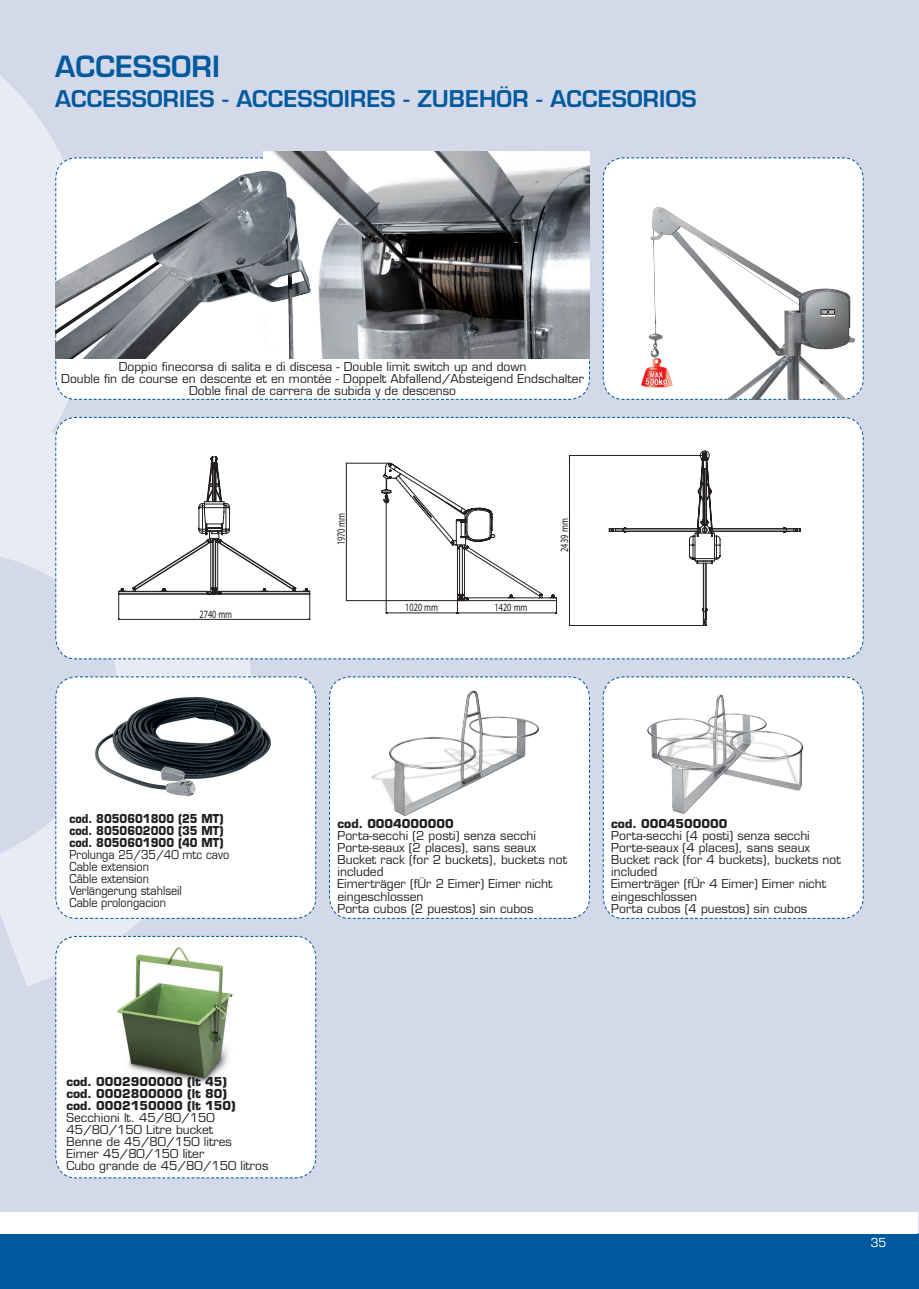
<style>
.page{position:relative;width:919px;height:1289px;background:#fff}
.page>*{position:absolute;margin:0;border:0;box-sizing:border-box;transform-origin:0 0}
.t1{font:600 28.5px "Eurostile LT Std";color:#015a9d}
.t2{font:600 22.5px "Eurostile LT Std";color:#015a9d}
.t3{font:12.15px "Eurostile LT Std";color:#fff;scale:.93 1}
.t4{font:12px/12px "Eurostile LT Std";color:#231f20}
.t5{font:700 12px "Eurostile LT Std";color:#231f20}
.t6{font:12px "Eurostile LT Std";color:#231f20;scale:.9 1}
.t7{font:700 12px "Eurostile LT Std";color:#231f20;scale:.9 1}
.t8{font:11.1px "Myriad Pro";color:#231f20;scale:.75 1}
</style>
<div class="page">
<div style="left:13px;top:0;width:905px;height:1288px;background:#d4d9ea"></div>
<svg style="left:0;top:0;width:221px;height:1179px"></svg>
<svg style="left:0;top:83px;width:67px;height:1205px"></svg>
<div style="left:13px;top:1233px;width:905px;height:55px;background:#015a9d"></div>
<div style="left:11px;top:1212px;width:906px;height:21px;background:#fff"></div>
<div style="left:329px;top:676px;width:261px;height:243px;background:#fff"></div>
<div style="left:602px;top:676px;width:262px;height:243px;background:#fff"></div>
<div style="left:602px;top:157px;width:262px;height:48px;background:#fff"></div>
<svg style="left:55px;top:157px;width:535px;height:243px;background:#f7f9fa"></svg>
<img style="left:370px;top:687px;width:170px;height:131px">
<img style="left:643px;top:691px;width:165px;height:126px">
<div style="left:55px;top:676px;width:262px;height:243px;background:#fff"></div>
<img style="left:84px;top:686px;width:203px;height:119px">
<div style="left:55px;top:935px;width:262px;height:243px;background:#fff"></div>
<img style="left:102px;top:940px;width:154px;height:154px">
<img style="left:602px;top:205px;width:262px;height:195px">
<img style="left:638px;top:358px;width:37px;height:33px">
<svg style="left:55px;top:416px;width:809px;height:244px;background:#f4f5f6"></svg>
<img style="left:263px;top:152px;width:327px;height:206px">
<img style="left:55px;top:163px;width:262px;height:195px">
<h1 class="t1" style="left:55px;top:48px;width:166px">ACCESSORI</h1>
<h2 class="t2" style="left:55px;top:84px;width:643px">ACCESSORIES - ACCESSOIRES - ZUBEHÖR - ACCESORIOS</h2>
<p class="t4" style="left:119px;top:360px;width:409px">Doppio finecorsa di salita e di discesa - Double limit switch up and down</p>
<p class="t4" style="left:61px;top:372px;width:524px;text-align:center">Double fin de course en descente et en montée - Doppelt Abfallend/Absteigend Endschalter<br>Doble final de carrera de subida y de descenso</p>
<p class="t8" style="left:199px;top:607px;width:45px">2740 mm</p>
<p class="t8" style="left:334px;top:545px;width:45px;rotate:-90deg">1970 mm</p>
<p class="t8" style="left:405px;top:601px;width:45px">1020 mm</p>
<p class="t8" style="left:494px;top:601px;width:46px">1420 mm</p>
<p class="t8" style="left:557px;top:552px;width:47px;rotate:-90deg">2439 mm</p>
<p class="t7" style="left:69px;top:811px;width:173px">cod. 8050601800 (25 MT)</p>
<p class="t7" style="left:69px;top:823px;width:173px">cod. 8050602000 (35 MT)</p>
<p class="t7" style="left:69px;top:835px;width:173px">cod. 8050601900 (40 MT)</p>
<p class="t6" style="left:69px;top:847px;width:179px">Prolunga 25/35/40 mtc cavo</p>
<p class="t6" style="left:69px;top:859px;width:90px">Cable extension</p>
<p class="t6" style="left:69px;top:871px;width:90px">Câble extension</p>
<p class="t6" style="left:69px;top:883px;width:126px">Verlängerung stahlseil</p>
<p class="t6" style="left:69px;top:895px;width:109px">Cable prolongacion</p>
<p class="t5" style="left:66px;top:1073px;width:162px">cod. 0002900000 (lt 45)</p>
<p class="t5" style="left:66px;top:1085px;width:162px">cod. 0002800000 (lt 80)</p>
<p class="t5" style="left:66px;top:1097px;width:171px">cod. 0002150000 (lt 150)</p>
<p class="t4" style="left:66px;top:1111px;width:150px">Secchioni lt. 45/80/150</p>
<p class="t4" style="left:66px;top:1123px;width:148px">45/80/150 Litre bucket</p>
<p class="t4" style="left:66px;top:1135px;width:167px">Benne de 45/80/150 litres</p>
<p class="t4" style="left:66px;top:1147px;width:139px">Eimer 45/80/150 liter</p>
<p class="t4" style="left:66px;top:1159px;width:203px">Cubo grande de 45/80/150 litros</p>
<p class="t5" style="left:337px;top:816px;width:118px">cod. 0004000000</p>
<p class="t4" style="left:337px;top:830px;width:200px">Porta-secchi (2 posti) senza secchi</p>
<p class="t4" style="left:337px;top:842px;width:200px">Porte-seaux (2 places), sans seaux</p>
<p class="t4" style="left:337px;top:854px;width:231px">Bucket rack (for 2 buckets), buckets not included</p>
<p class="t4" style="left:337px;top:878px;width:216px">Eimerträger (fÜr 2 Eimer) Eimer nicht eingeschlossen</p>
<p class="t4" style="left:337px;top:902px;width:197px">Porta cubos (2 puestos) sin cubos</p>
<p class="t5" style="left:611px;top:816px;width:118px">cod. 0004500000</p>
<p class="t4" style="left:611px;top:830px;width:200px">Porta-secchi (4 posti) senza secchi</p>
<p class="t4" style="left:611px;top:842px;width:200px">Porte-seaux (4 places), sans seaux</p>
<p class="t4" style="left:611px;top:854px;width:231px">Bucket rack (for 4 buckets), buckets not included</p>
<p class="t4" style="left:611px;top:878px;width:216px">Eimerträger (fÜr 4 Eimer) Eimer nicht eingeschlossen</p>
<p class="t4" style="left:611px;top:902px;width:197px">Porta cubos (4 puestos) sin cubos</p>
<p class="t3" style="left:870px;top:1235px;width:18px">35</p>
</div>
